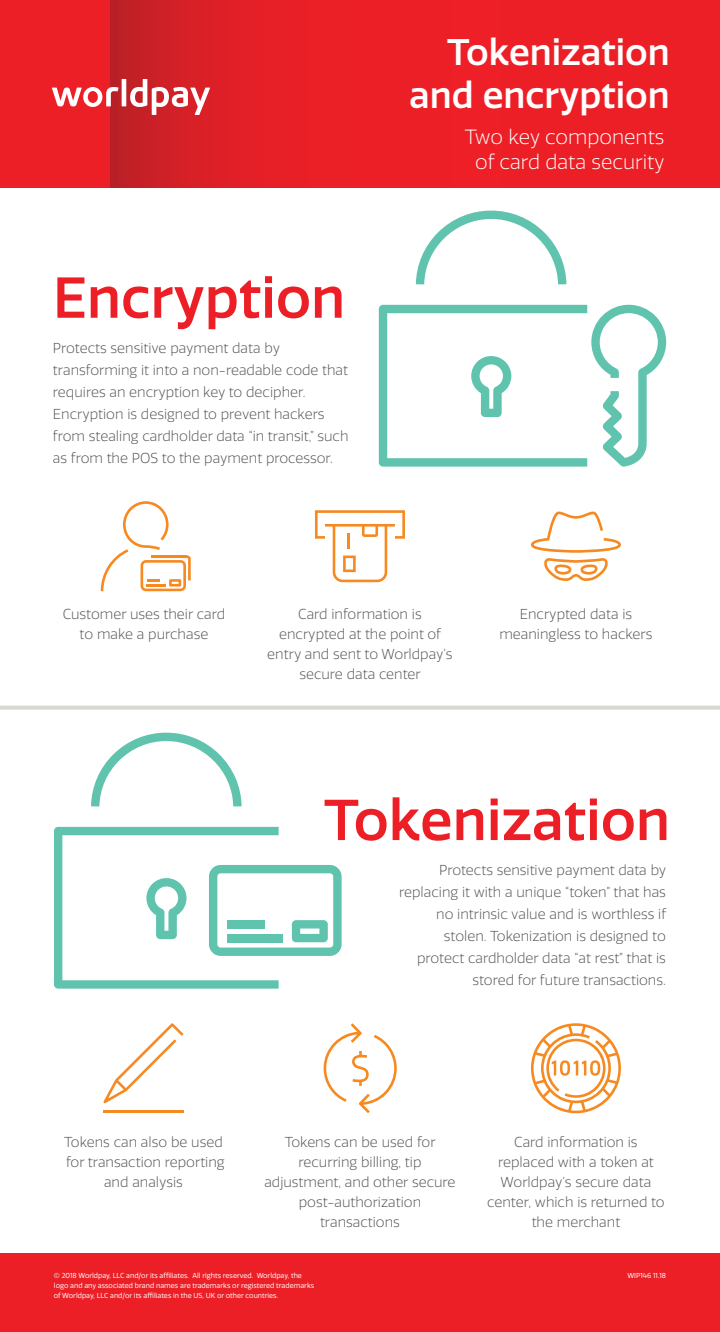
<style>
.page{position:relative;width:720px;height:1332px;background:#fff}
.page>*{position:absolute;margin:0;border:0;box-sizing:border-box;transform-origin:0 0}
.t1{font:500 56px "Quatro Worldpay";color:#ed1f26}
.t2{font:500 36px/43px "Quatro Worldpay";color:#fff;text-align:right}
.t3{font:300 20px/25px "Quatro Worldpay";color:#fff;text-align:center}
.t4{font:300 14px/20px "Quatro Worldpay";color:#4f5252;text-align:center}
.t5{font:7px/10px "Quatro Worldpay";color:#fff}
</style>
<div class="page">
<div style="left:0;top:0;width:720px;height:187px;background:#ed1f26"></div>
<div style="left:0;top:1253px;width:720px;height:79px;background:#ed1f26"></div>
<svg style="left:111px;top:0;width:130px;height:187px"></svg>
<svg style="left:52px;top:79px;width:158px;height:36px"></svg>
<svg style="left:101px;top:501px;width:90px;height:90px"></svg>
<hr style="left:147px;top:584px;width:19px;height:3px;background:#f68a21">
<svg style="left:531px;top:512px;width:90px;height:69px"></svg>
<svg style="left:324px;top:1023px;width:73px;height:90px"></svg>
<svg style="left:103px;top:1023px;width:81px;height:80px"></svg>
<hr style="left:103px;top:1111px;width:81px;height:2px;background:#f68a21">
<svg style="left:531px;top:1023px;width:90px;height:90px"></svg>
<svg style="left:0;top:706px;width:720px;height:4px;fill:#d7d8d1"></svg>
<svg style="left:315px;top:510px;width:90px;height:72px"></svg>
<svg style="left:91px;top:733px;width:151px;height:73px"></svg>
<svg style="left:54px;top:827px;width:288px;height:162px"></svg>
<svg style="left:416px;top:211px;width:150px;height:73px"></svg>
<svg style="left:379px;top:305px;width:287px;height:162px"></svg>
<h1 class="t1" style="left:53px;top:263px;width:294px">Encryption</h1>
<p class="t4" style="left:53px;top:337px;width:297px;line-height:22px;text-align:left">Protects sensitive payment data by transforming it into a non-readable code that requires an encryption key to decipher.<br>Encryption is designed to prevent hackers from stealing cardholder data “in transit,” such as from the POS to the payment processor.</p>
<h2 class="t2" style="left:410px;top:30px;width:262px">Tokenization and encryption</h2>
<h3 class="t3" style="left:465px;top:124px;width:202px">Two key components of card data security</h3>
<p class="t4" style="left:267px;top:604px;width:187px">Card information is encrypted at the point of entry and sent to Worldpay’s secure data center</p>
<p class="t4" style="left:63px;top:604px;width:164px">Customer uses their card to make a purchase</p>
<p class="t4" style="left:499px;top:604px;width:155px">Encrypted data is meaningless to hackers</p>
<h1 class="t1" style="left:324px;top:785px;width:348px">Tokenization</h1>
<p class="t4" style="left:399px;top:859px;width:269px;line-height:22px;text-align:right">Protects sensitive payment data by replacing it with a unique “token” that has no intrinsic value and is worthless if stolen. Tokenization is designed to protect cardholder data “at rest” that is stored for future transactions.</p>
<p class="t4" style="left:64px;top:1132px;width:162px">Tokens can also be used for transaction reporting and analysis</p>
<p class="t4" style="left:264px;top:1132px;width:193px">Tokens can be used for recurring billing, tip adjustment, and other secure post-authorization transactions</p>
<p class="t4" style="left:487px;top:1132px;width:179px">Card information is replaced with a token at<br>Worldpay’s secure data center, which is returned to the merchant</p>
<p class="t5" style="left:54px;top:1270px;width:262px">© 2018 Worldpay, LLC and/or its affiliates. All rights reserved. Worldpay, the logo and any associated brand names are trademarks or registered trademarks of Worldpay, LLC and/or its affiliates in the US, UK or other countries.</p>
<p class="t5" style="left:628px;top:1270px;width:40px">WIP146 11.18</p>
</div>
